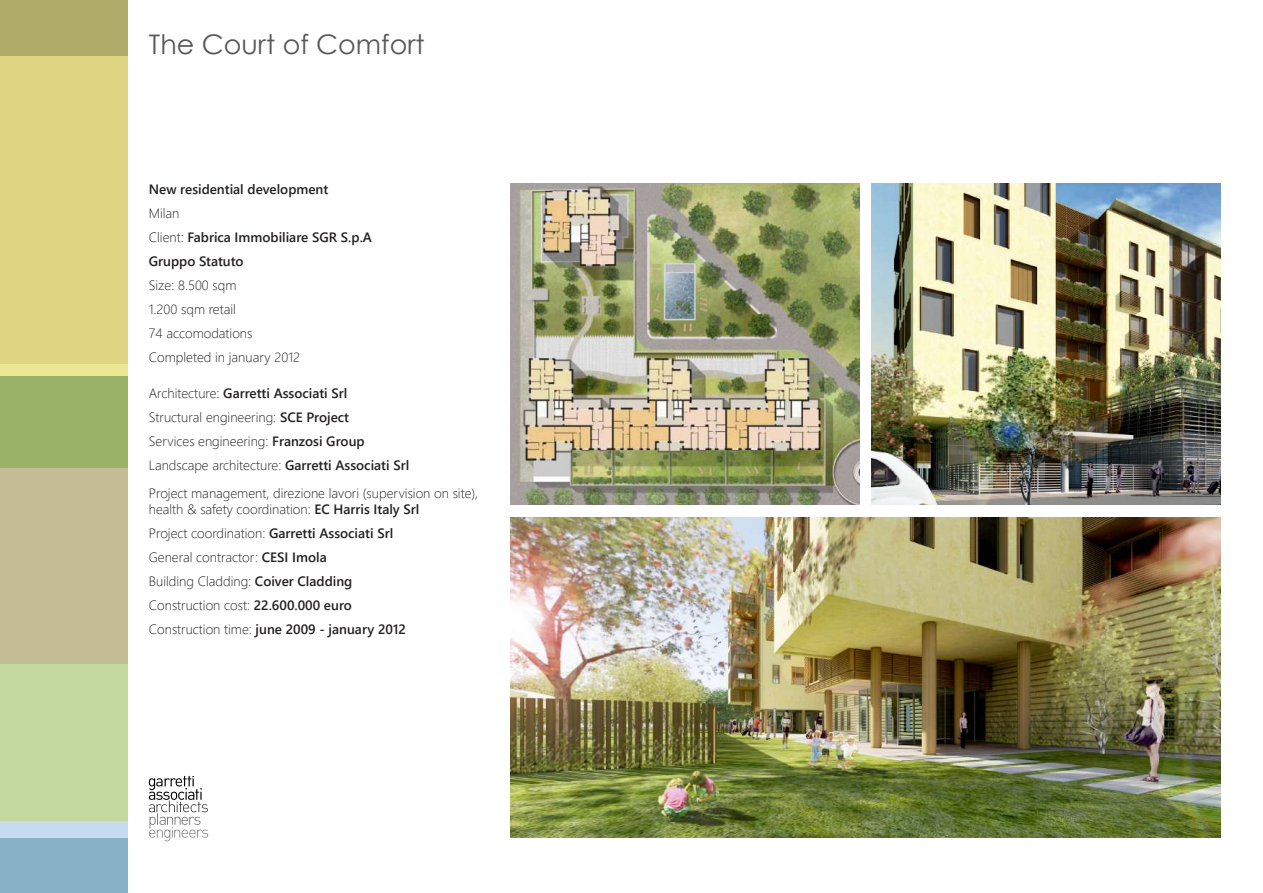
<style>
.page{position:relative;width:1263px;height:893px;background:#fff}
.page>*{position:absolute;margin:0;border:0;box-sizing:border-box;transform-origin:0 0}
.t1{font:27px "Century Gothic";color:#57585a}
.t2{font:300 13.5px/24px "Segoe UI";color:#231f20}
.t3{font:600 13.5px/24px "Segoe UI";color:#231f20}
.s1{font-weight:300}
.s2{font-weight:600}
</style>
<div class="page">
<div style="left:0;top:838px;width:128px;height:55px;background:#86b1c7"></div>
<div style="left:0;top:55px;width:128px;height:309px;background:#dfd481"></div>
<div style="left:0;top:364px;width:128px;height:12px;background:#ece793"></div>
<div style="left:0;top:376px;width:128px;height:92px;background:#9ab368"></div>
<div style="left:0;top:468px;width:128px;height:196px;background:#c3bc95"></div>
<div style="left:0;top:664px;width:128px;height:157px;background:#c3d89c"></div>
<div style="left:0;top:821px;width:128px;height:17px;background:#c6dbef"></div>
<div style="left:0;top:0;width:128px;height:55px;background:#b1ab69"></div>
<svg style="left:149px;top:776px;width:59px;height:65px"></svg>
<img style="left:871px;top:184px;width:349px;height:320px">
<img style="left:510px;top:517px;width:710px;height:321px">
<img style="left:510px;top:184px;width:349px;height:320px">
<h1 class="t1" style="left:149px;top:26px;width:277px">The Court of Comfort</h1>
<p class="t3" style="left:149px;top:176px;width:181px">New residential development</p>
<p class="t3" style="left:149px;top:200px;width:225px"><span class="s1">Milan<br>Client:</span> Fabrica Immobiliare SGR S.p.A<br>Gruppo Statuto</p>
<p class="t2" style="left:149px;top:272px;width:153px">Size: 8.500 sqm<br>1.200 sqm retail<br>74 accomodations<br>Completed in january 2012</p>
<p class="t2" style="left:149px;top:380px;width:262px">Architecture: <span class="s2">Garretti Associati Srl<br></span>Structural engineering: <span class="s2">SCE Project<br></span>Services engineering: <span class="s2">Franzosi Group </span>Landscape architecture: <span class="s2">Garretti Associati Srl</span></p>
<p class="t2" style="left:149px;top:484px;width:331px;line-height:16.2px">Project management, direzione lavori (supervision on site), health &amp; safety coordination: <span class="s2">EC Harris Italy Srl</span></p>
<p class="t2" style="left:149px;top:520px;width:259px">Project coordination: <span class="s2">Garretti Associati Srl </span>General contractor: <span class="s2">CESI Imola<br></span>Building Cladding: <span class="s2">Coiver Cladding </span>Construction cost: <span class="s2">22.600.000 euro </span>Construction time: <span class="s2">june 2009 - january 2012</span></p>
</div>
